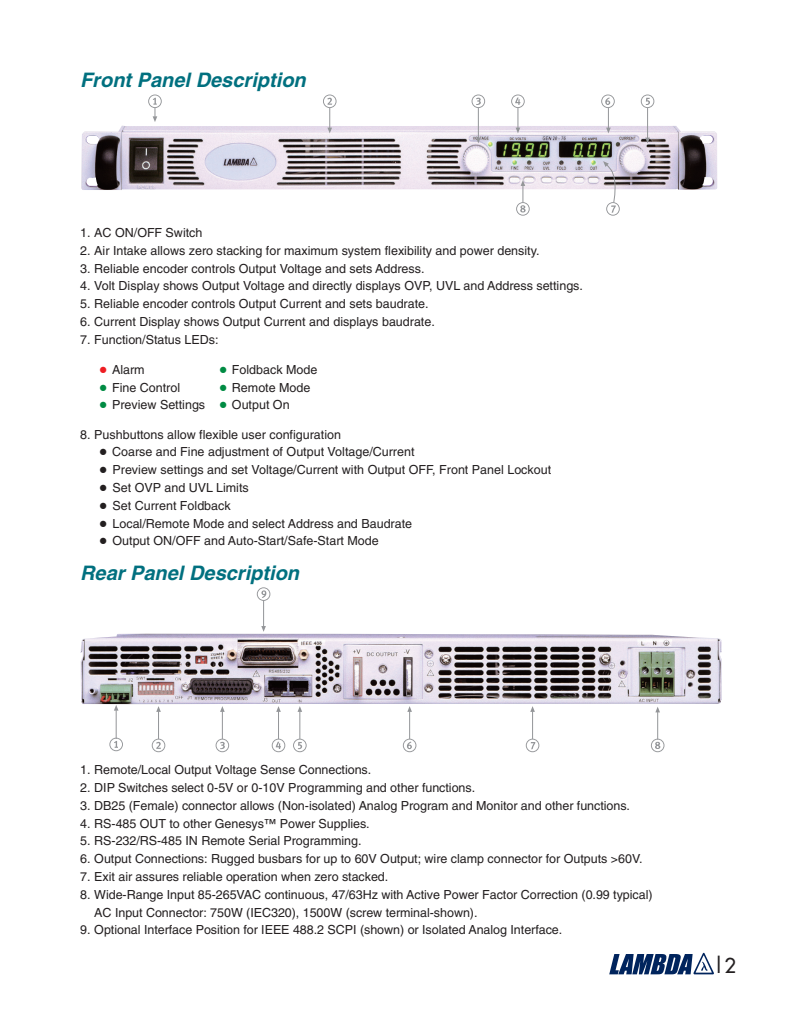
<style>
.page{position:relative;width:798px;height:1028px;background:#fff}
.page>*{position:absolute;margin:0;border:0;box-sizing:border-box;transform-origin:0 0}
.t1{font:italic 700 20px "Helvetica";color:#01707f}
.t2{font:20px "Futura";color:#231f20}
.t3{font:12.5px/17.8px "Helvetica";color:#231f20}
.s1{font-family:"Verdana";font-weight:700;color:#ee1d23}
.s2{font-family:"Verdana";font-weight:700;color:#008b43}
.s3{font-family:"Verdana";font-weight:700}
</style>
<div class="page">
<img style="left:82px;top:126px;width:635px;height:64px">
<svg style="left:148px;top:94px;width:14px;height:28px"></svg>
<svg style="left:323px;top:94px;width:13px;height:39px"></svg>
<svg style="left:511px;top:94px;width:13px;height:39px"></svg>
<svg style="left:471px;top:94px;width:14px;height:14px"></svg>
<hr style="left:478px;top:108px;width:1px;height:30px;background:#939598">
<svg style="left:476px;top:138px;width:4px;height:5px"></svg>
<svg style="left:601px;top:94px;width:53px;height:49px"></svg>
<svg style="left:516px;top:180px;width:13px;height:36px"></svg>
<svg style="left:603px;top:161px;width:16px;height:55px"></svg>
<img style="left:81px;top:633px;width:640px;height:71px">
<svg style="left:109px;top:705px;width:14px;height:46px"></svg>
<svg style="left:152px;top:706px;width:13px;height:46px"></svg>
<svg style="left:215px;top:706px;width:14px;height:46px"></svg>
<svg style="left:272px;top:706px;width:13px;height:46px"></svg>
<svg style="left:293px;top:706px;width:13px;height:46px"></svg>
<svg style="left:403px;top:706px;width:13px;height:46px"></svg>
<svg style="left:525px;top:706px;width:14px;height:46px"></svg>
<svg style="left:651px;top:707px;width:13px;height:45px"></svg>
<svg style="left:257px;top:587px;width:13px;height:45px"></svg>
<svg style="left:609px;top:952px;width:105px;height:22px"></svg>
<h1 class="t1" style="left:80px;top:73px;width:231px">Front Panel Description</h1>
<p class="t3" style="left:80px;top:225px;width:124px">1. AC ON/OFF Switch</p>
<p class="t3" style="left:80px;top:243px;width:461px">2. Air Intake allows zero stacking for maximum system flexibility and power density.</p>
<p class="t3" style="left:80px;top:260px;width:346px">3. Reliable encoder controls Output Voltage and sets Address.</p>
<p class="t3" style="left:80px;top:278px;width:504px">4. Volt Display shows Output Voltage and directly displays OVP, UVL and Address settings.</p>
<p class="t3" style="left:80px;top:296px;width:350px">5. Reliable encoder controls Output Current and sets baudrate.</p>
<p class="t3" style="left:80px;top:314px;width:356px">6. Current Display shows Output Current and displays baudrate.</p>
<p class="t3" style="left:80px;top:331px;width:140px">7. Function/Status LEDs:</p>
<p class="t3" style="left:99px;top:362px;width:47px"><span class="s1">•</span> Alarm</p>
<p class="t3" style="left:99px;top:379px;width:83px"><span class="s2">•</span> Fine Control</p>
<p class="t3" style="left:99px;top:397px;width:108px"><span class="s2">•</span> Preview Settings</p>
<p class="t3" style="left:219px;top:362px;width:100px"><span class="s2">•</span> Foldback Mode</p>
<p class="t3" style="left:219px;top:379px;width:93px"><span class="s2">•</span> Remote Mode</p>
<p class="t3" style="left:219px;top:397px;width:72px"><span class="s2">•</span> Output On</p>
<p class="t3" style="left:80px;top:426px;width:262px">8. Pushbuttons allow flexible user configuration</p>
<p class="t3" style="left:99px;top:444px;width:317px"><span class="s3">•</span> Coarse and Fine adjustment of Output Voltage/Current</p>
<p class="t3" style="left:99px;top:462px;width:453px"><span class="s3">•</span> Preview settings and set Voltage/Current with Output OFF, Front Panel Lockout</p>
<p class="t3" style="left:99px;top:480px;width:151px"><span class="s3">•</span> Set OVP and UVL Limits</p>
<p class="t3" style="left:99px;top:498px;width:133px"><span class="s3">•</span> Set Current Foldback</p>
<p class="t3" style="left:99px;top:515px;width:315px"><span class="s3">•</span> Local/Remote Mode and select Address and Baudrate</p>
<p class="t3" style="left:99px;top:533px;width:281px"><span class="s3">•</span> Output ON/OFF and Auto-Start/Safe-Start Mode</p>
<h1 class="t1" style="left:80px;top:565px;width:224px">Rear Panel Description</h1>
<p class="t3" style="left:80px;top:762px;width:293px">1. Remote/Local Output Voltage Sense Connections.</p>
<p class="t3" style="left:80px;top:780px;width:396px">2. DIP Switches select 0-5V or 0-10V Programming and other functions.</p>
<p class="t3" style="left:80px;top:797px;width:551px">3. DB25 (Female) connector allows (Non-isolated) Analog Program and Monitor and other functions.</p>
<p class="t3" style="left:80px;top:815px;width:291px">4. RS-485 OUT to other Genesys™ Power Supplies.</p>
<p class="t3" style="left:80px;top:833px;width:283px">5. RS-232/RS-485 IN Remote Serial Programming.</p>
<p class="t3" style="left:80px;top:851px;width:564px">6. Output Connections: Rugged busbars for up to 60V Output; wire clamp connector for Outputs &gt;60V.</p>
<p class="t3" style="left:80px;top:868px;width:310px">7. Exit air assures reliable operation when zero stacked.</p>
<p class="t3" style="left:94px;top:886px;width:560px;text-indent:-14px">8. Wide-Range Input 85-265VAC continuous, 47/63Hz with Active Power Factor Correction (0.99 typical)<br>AC Input Connector: 750W (IEC320), 1500W (screw terminal-shown).</p>
<p class="t3" style="left:80px;top:922px;width:483px">9. Optional Interface Position for IEEE 488.2 SCPI (shown) or Isolated Analog Interface.</p>
<h1 class="t2" style="left:713px;top:955px;width:24px">|2</h1>
</div>
